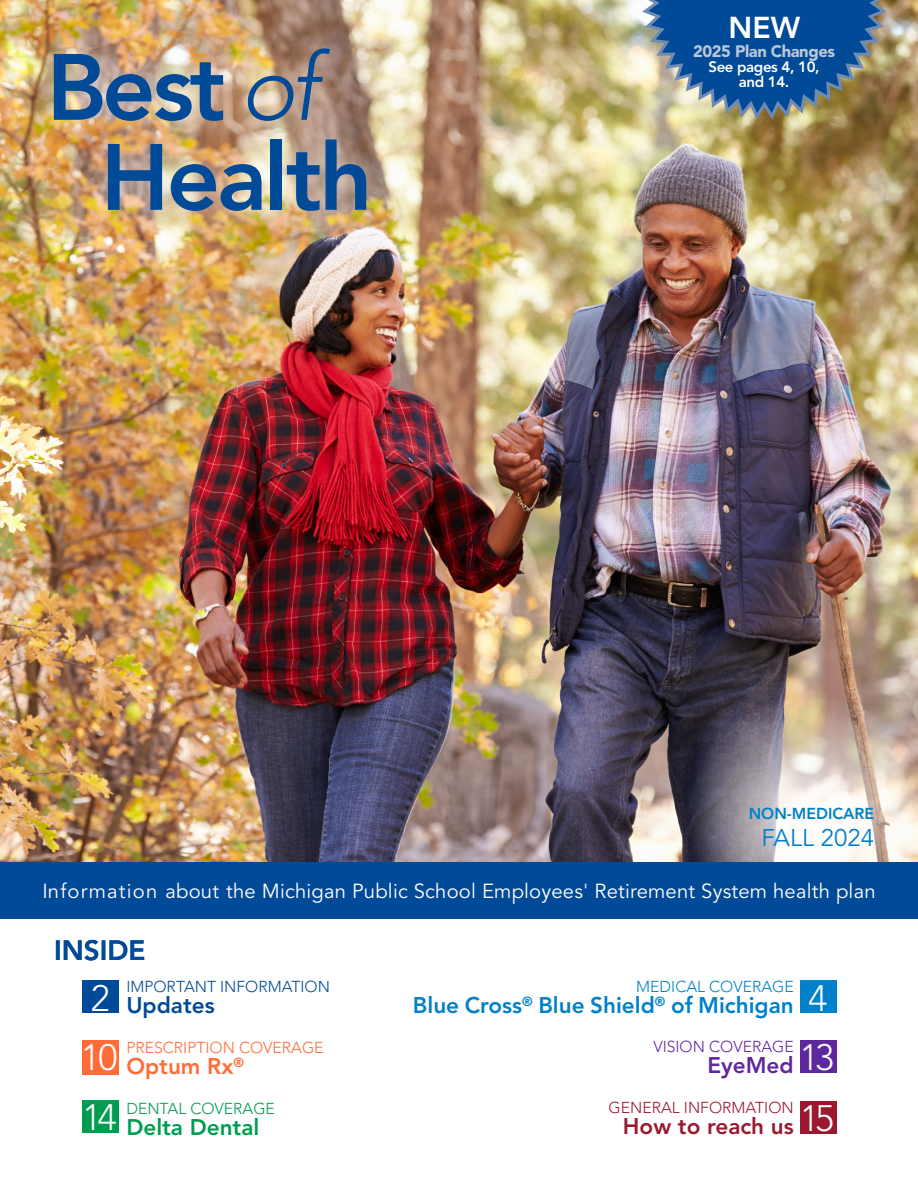
<style>
.page{position:relative;width:918px;height:1188px;background:#fff}
.page>*{position:absolute;margin:0;border:0;box-sizing:border-box;transform-origin:0 0}
.t1{font:800 93px/90px "Avenir LT Std";letter-spacing:-.03em;color:#004a98;text-align:center}
.t2{font:300 36.45px "Avenir LT Std";color:#fff}
.t3{font:800 30px "Avenir LT Std";color:#fff}
.t4{font:800 27.75px "Avenir LT Std";color:#004a98}
.t5{font:24px "Avenir LT Std";color:#0081c9}
.t6{font:800 22.5px "Avenir LT Std";color:#0081c9}
.t7{font:800 22.5px "Avenir LT Std";color:#009c4f}
.t8{font:800 22.5px "Avenir LT Std";color:#9b192f}
.t9{font:800 22.5px "Avenir LT Std";color:#004a98}
.t10{font:800 22.5px "Avenir LT Std";color:#ff6c37}
.t11{font:800 22.5px "Avenir LT Std";color:#5f279e}
.t12{font:20.25px "Avenir LT Std";letter-spacing:.01em;color:#fff}
.t13{font:900 16.5px "Avenir LT Std";letter-spacing:-.025em;color:#bcc6d7}
.t14{font:300 15.75px "Avenir LT Std";color:#004a98}
.t15{font:300 15.75px "Avenir LT Std";color:#ff6c37}
.t16{font:300 15.75px "Avenir LT Std";color:#9b192f}
.t17{font:300 15.75px "Avenir LT Std";color:#0081c9}
.t18{font:300 15.75px "Avenir LT Std";color:#009c4f}
.t19{font:300 15.75px "Avenir LT Std";color:#5f279e}
.t20{font:800 15.75px "Avenir LT Std";color:#0081c9}
.t21{font:800 15px/15px "Avenir LT Std";letter-spacing:-.025em;color:#fff;text-align:center}
.s1{font-weight:300;font-style:italic}
.s2{font-weight:300;font-size:36.45px;color:#fff}
</style>
<div class="page">
<img style="left:0;top:0;width:918px;height:862px">
<svg style="left:687px;top:694px;width:231px;height:168px"></svg>
<div style="left:0;top:862px;width:918px;height:57px;background:#004a98"></div>
<div style="left:28px;top:24px;width:364px;height:211px;background:#fff;opacity:.75"></div>
<svg style="left:638px;top:0;width:253px;height:123px;background:#466f90"></svg>
<div style="left:82px;top:980px;width:37px;height:33px;background:#004a98"></div>
<div style="left:800px;top:980px;width:37px;height:33px;background:#0081c9"></div>
<div style="left:82px;top:1040px;width:37px;height:34px;background:#ff6c37"></div>
<div style="left:82px;top:1100px;width:37px;height:33px;background:#009c4f"></div>
<div style="left:800px;top:1101px;width:37px;height:33px;background:#9b192f"></div>
<div style="left:800px;top:1040px;width:37px;height:33px;background:#5f279e"></div>
<h1 class="t1" style="left:46px;top:43px;width:328px">Best <span class="s1">of<br></span>Health</h1>
<h3 class="t3" style="left:729px;top:10px;width:73px">NEW</h3>
<p class="t13" style="left:693px;top:41px;width:143px">2025 Plan Changes</p>
<p class="t21" style="left:708px;top:59px;width:113px">See pages 4, 10, and 14.</p>
<p class="t20" style="left:749px;top:804px;width:127px">NON-MEDICARE</p>
<p class="t5" style="left:762px;top:824px;width:114px">FALL 2024</p>
<p class="t12" style="left:42px;top:880px;width:835px">Information about the Michigan Public School Employees' Retirement System health plan</p>
<h3 class="t4" style="left:54px;top:934px;width:93px">INSIDE</h3>
<p class="t14" style="left:126px;top:978px;width:205px">IMPORTANT INFORMATION</p>
<p class="t9" style="left:91px;top:992px;width:125px"><span class="s2">2</span> Updates</p>
<p class="t17" style="left:636px;top:978px;width:159px">MEDICAL COVERAGE</p>
<p class="t6" style="left:413px;top:992px;width:416px">Blue Cross<sup>®</sup> Blue Shield<sup>®</sup> of Michigan <span class="s2">4</span></p>
<p class="t19" style="left:653px;top:1037px;width:142px">VISION COVERAGE</p>
<p class="t11" style="left:707px;top:1052px;width:88px">EyeMed</p>
<h2 class="t2" style="left:81px;top:1036px;width:38px">10</h2>
<p class="t15" style="left:126px;top:1039px;width:199px">PRESCRIPTION COVERAGE</p>
<h2 class="t2" style="left:800px;top:1036px;width:36px">13</h2>
<p class="t10" style="left:126px;top:1053px;width:119px">Optum Rx<sup>®</sup></p>
<p class="t18" style="left:126px;top:1100px;width:150px">DENTAL COVERAGE</p>
<p class="t16" style="left:609px;top:1098px;width:187px">GENERAL INFORMATION</p>
<p class="t8" style="left:623px;top:1113px;width:172px">How to reach us</p>
<p class="t7" style="left:82px;top:1114px;width:178px"><sup>14</sup> Delta Dental</p>
<h2 class="t2" style="left:800px;top:1097px;width:36px">15</h2>
</div>
